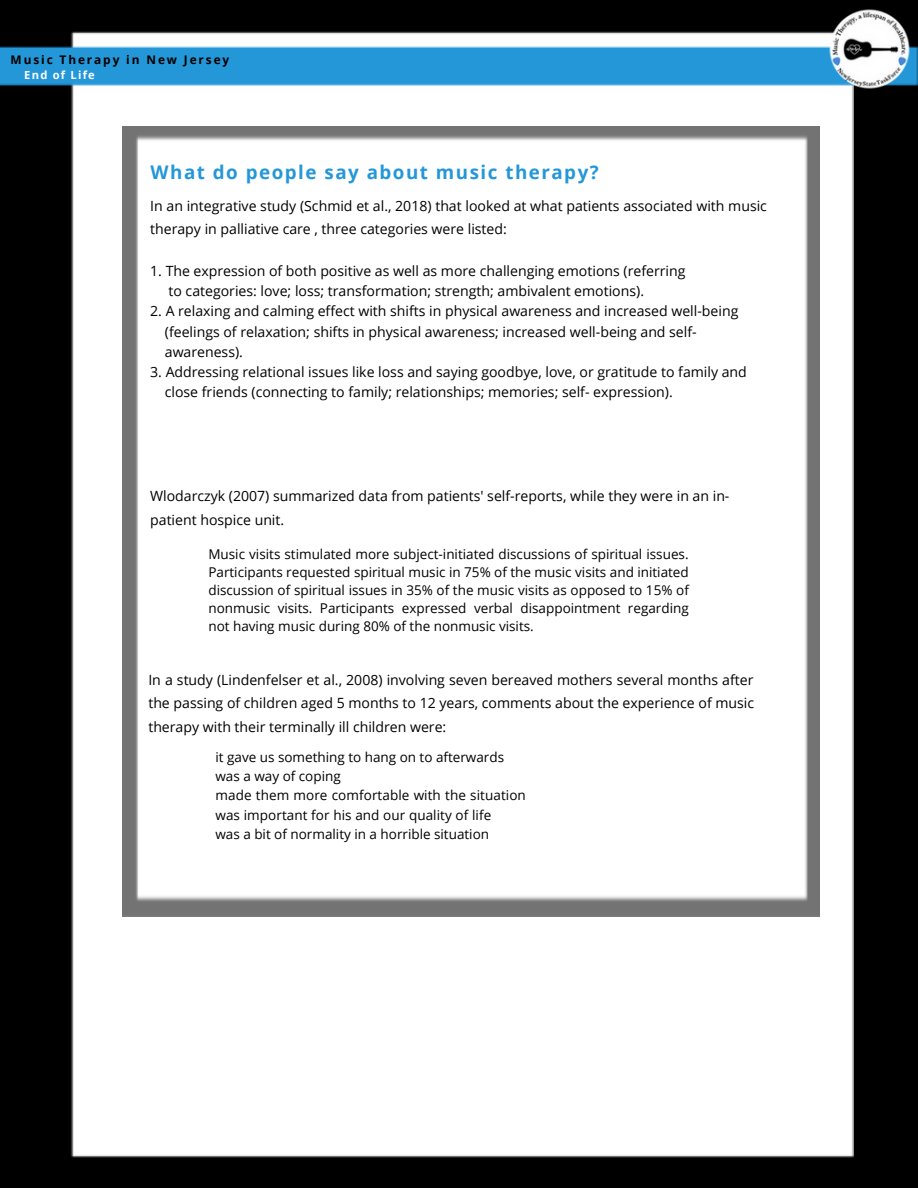
<style>
.page{position:relative;width:918px;height:1188px;background:#000}
.page>*{position:absolute;margin:0;border:0;box-sizing:border-box;transform-origin:0 0}
.t1{font:700 18.75px "Open Sans";letter-spacing:.08em;color:#2497d8}
.t2{font:14.1px/23.7px "Open Sans";color:#000}
.t3{font:13.5px/19.2px "Open Sans";color:#000}
.t4{font:700 11.85px "Open Sans";letter-spacing:.16em;color:#000}
.t5{font:700 11.1px "Open Sans";letter-spacing:.11em;color:#fff}
</style>
<div class="page">
<div style="left:71px;top:32px;width:783px;height:1126px;background:#fff"></div>
<img style="left:122px;top:126px;width:698px;height:791px">
<img style="left:0;top:46px;width:820px;height:40px">
<img style="left:820px;top:9px;width:98px;height:89px">
<p class="t4" style="left:11px;top:51px;width:220px">Music Therapy in New Jersey</p>
<p class="t5" style="left:24px;top:67px;width:72px">End of Life</p>
<h1 class="t1" style="left:151px;top:159px;width:450px">What do people say about music therapy?</h1>
<p class="t2" style="left:150px;top:193px;width:618px">In an integrative study (Schmid et al., 2018) that looked at what patients associated with music therapy in palliative care , three categories were listed:</p>
<p class="t2" style="left:169px;top:260px;width:518px;line-height:20.2px;text-indent:-18px">1. The expression of both positive as well as more challenging emotions (referring to categories: love; loss; transformation; strength; ambivalent emotions).</p>
<p class="t2" style="left:165px;top:301px;width:575px;line-height:20.2px;text-indent:-15px">2. A relaxing and calming effect with shifts in physical awareness and increased well-being (feelings of relaxation; shifts in physical awareness; increased well-being and self&shy;awareness).</p>
<p class="t2" style="left:165px;top:362px;width:584px;line-height:20.2px;text-indent:-15px">3. Addressing relational issues like loss and saying goodbye, love, or gratitude to family and close friends (connecting to family; relationships; memories; self- expression).</p>
<p class="t2" style="left:150px;top:484px;width:581px">Wlodarczyk (2007) summarized data from patients' self-reports, while they were in an in&shy;patient hospice unit.</p>
<p class="t3" style="left:208px;top:544px;width:482px;line-height:18px;text-align:justify">Music visits stimulated more subject-initiated discussions of spiritual issues.<br>Participants requested spiritual music in 75% of the music visits and initiated discussion of spiritual issues in 35% of the music visits as opposed to 15% of nonmusic visits. Participants expressed verbal disappointment regarding not having music during 80% of the nonmusic visits.</p>
<p class="t2" style="left:148px;top:667px;width:607px;text-align:justify">In a study (Lindenfelser et al., 2008) involving seven bereaved mothers several months after the passing of children aged 5 months to 12 years, comments about the experience of music therapy with their terminally ill children were:</p>
<p class="t3" style="left:215px;top:747px;width:312px">it gave us something to hang on to afterwards was a way of coping<br>made them more comfortable with the situation was important for his and our quality of life<br>was a bit of normality in a horrible situation</p>
</div>
